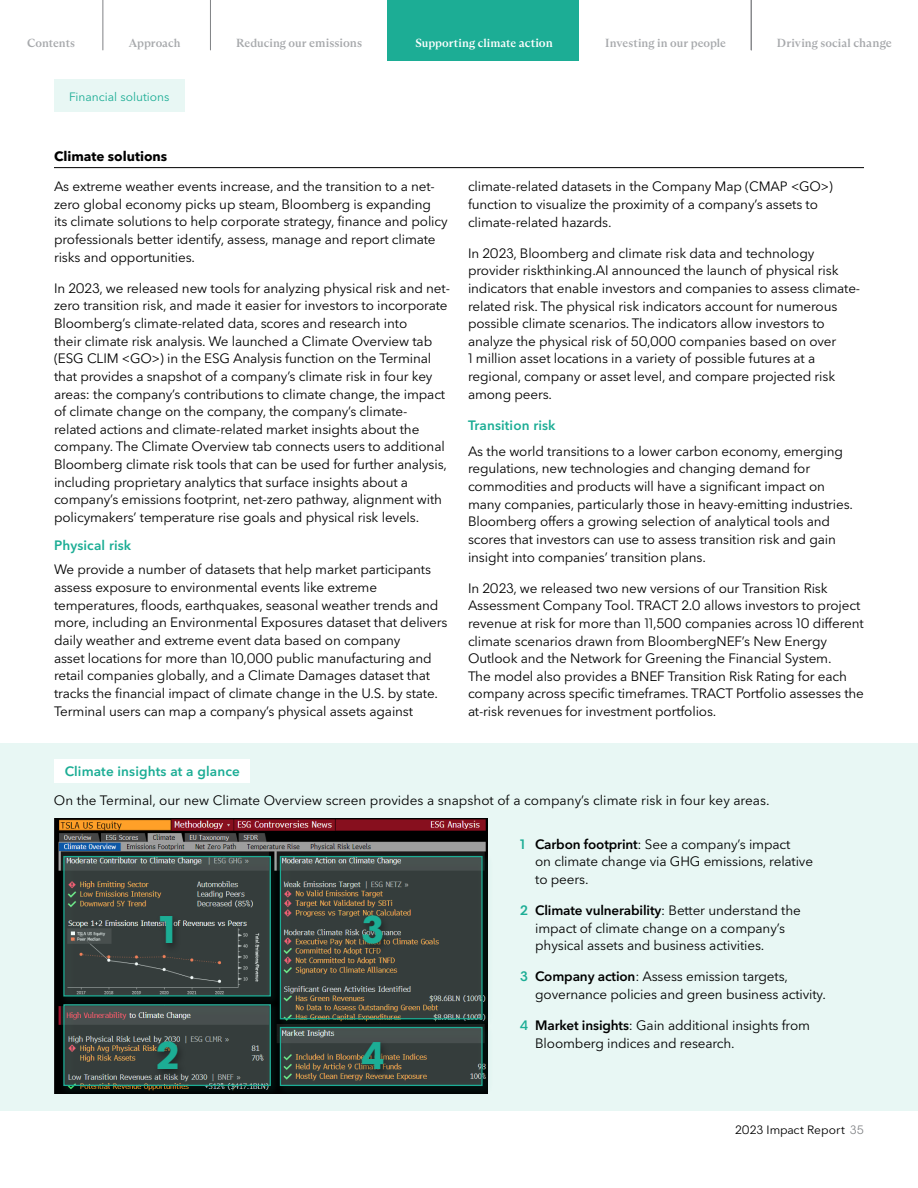
<style>
.page{position:relative;width:918px;height:1188px;background:#fff}
.page>*{position:absolute;margin:0;border:0;box-sizing:border-box;transform-origin:0 0}
.t1{font:700 38.1px "Avenir Next M For BBG";color:#1cad95}
.t2{font:13.5px/17.7px "Avenir Next P For BBG";letter-spacing:-.01em;color:#000}
.t3{font:600 13.5px "Avenir Next P For BBG";letter-spacing:.01em;color:#1cad95}
.t4{font:700 13.5px "Avenir Next P For BBG";color:#000}
.t5{font:12px "Avenir Next P For BBG";color:#000}
.t6{font:12px "Avenir Next P For BBG";color:#1cad95}
.t7{font:500 11.85px "Bloomberg Arizona Text";letter-spacing:.005em;color:#a7a9ac}
.t8{font:500 11.85px "Bloomberg Arizona Text";letter-spacing:.005em;color:#fff}
.s1{font-size:12.3px}
.s2{font-weight:600;color:#1cad95}
.s3{font-weight:600}
.s4{color:#808285}
</style>
<div class="page">
<div style="left:387px;top:0;width:191px;height:62px;background:#1cad95"></div>
<hr style="left:103px;top:0;width:1px;height:50px;background:#808285">
<hr style="left:210px;top:0;width:1px;height:50px;background:#808285">
<hr style="left:751px;top:0;width:1px;height:50px;background:#808285">
<div style="left:54px;top:80px;width:131px;height:32px;background:#e8f7f4"></div>
<hr style="left:54px;top:167px;width:810px;height:1px;background:#000">
<div style="left:0;top:743px;width:918px;height:368px;background:#e8f7f4"></div>
<img style="left:54px;top:819px;width:434px;height:274px">
<div style="left:59px;top:852px;width:222px;height:154px;background:#1cad95;opacity:.33"></div>
<svg style="left:65px;top:858px;width:204px;height:137px;background:#414845"></svg>
<div style="left:63px;top:856px;width:208px;height:141px;border:1px solid #1cad95"></div>
<div style="left:275px;top:852px;width:218px;height:177px;background:#1cad95;opacity:.33"></div>
<svg style="left:282px;top:858px;width:199px;height:159px;background:#464944"></svg>
<div style="left:280px;top:856px;width:203px;height:163px;border:1px solid #1cad95"></div>
<div style="left:59px;top:1000px;width:222px;height:96px;background:#1cad95;opacity:.33"></div>
<svg style="left:65px;top:1006px;width:204px;height:78px;background:#454b48"></svg>
<div style="left:63px;top:1004px;width:208px;height:82px;border:1px solid #1cad95"></div>
<div style="left:275px;top:1023px;width:218px;height:73px;background:#1cad95;opacity:.33"></div>
<svg style="left:282px;top:1029px;width:199px;height:55px;background:#464b45"></svg>
<div style="left:280px;top:1027px;width:203px;height:59px;border:1px solid #1cad95"></div>
<div style="left:154px;top:913px;width:27px;height:41px;background:#000;opacity:.41"></div>
<div style="left:358px;top:912px;width:33px;height:43px;background:#000;opacity:.41"></div>
<div style="left:152px;top:1038px;width:34px;height:42px;background:#000;opacity:.41"></div>
<div style="left:357px;top:1039px;width:36px;height:41px;background:#000;opacity:.41"></div>
<div style="left:54px;top:759px;width:196px;height:24px;background:#fff"></div>
<p class="t7" style="left:27px;top:36px;width:50px">Contents</p>
<p class="t7" style="left:129px;top:36px;width:53px">Approach</p>
<p class="t7" style="left:236px;top:37px;width:127px">Reducing our <span class="s1">emissions</span></p>
<p class="t8" style="left:415px;top:37px;width:139px">Supporting climate <span class="s1">action</span></p>
<p class="t7" style="left:605px;top:36px;width:122px">Investing in our people</p>
<p class="t7" style="left:777px;top:37px;width:116px">Driving social <span class="s1">change</span></p>
<p class="t6" style="left:69px;top:89px;width:102px">Financial solutions</p>
<p class="t4" style="left:54px;top:148px;width:115px">Climate solutions</p>
<p class="t2" style="left:54px;top:178px;width:395px">As extreme weather events increase, and the transition to a net&shy;zero global economy picks up steam, Bloomberg is expanding its climate solutions to help corporate strategy, finance and policy professionals better identify, assess, manage and report climate risks and opportunities.</p>
<p class="t2" style="left:54px;top:279px;width:398px">In 2023, we released new tools for analyzing physical risk and net&shy;zero transition risk, and made it easier for investors to incorporate Bloomberg’s climate-related data, scores and research into<br>their climate risk analysis. We launched a Climate Overview tab (ESG CLIM &lt;GO&gt;) in the ESG Analysis function on the Terminal that provides a snapshot of a company’s climate risk in four key areas: the company’s contributions to climate change, the impact of climate change on the company, the company’s climate&shy;related actions and climate-related market insights about the company. The Climate Overview tab connects users to additional Bloomberg climate risk tools that can be used for further analysis, including proprietary analytics that surface insights about a company’s emissions footprint, net-zero pathway, alignment with policymakers’ temperature rise goals and physical risk levels.</p>
<p class="t3" style="left:54px;top:537px;width:79px">Physical risk</p>
<p class="t2" style="left:54px;top:561px;width:395px">We provide a number of datasets that help market participants assess exposure to environmental events like extreme temperatures, floods, earthquakes, seasonal weather trends and more, including an Environmental Exposures dataset that delivers daily weather and extreme event data based on company<br>asset locations for more than 10,000 public manufacturing and retail companies globally, and a Climate Damages dataset that tracks the financial impact of climate change in the U.S. by state.<br>Terminal users can map a company’s physical assets against</p>
<p class="t2" style="left:468px;top:178px;width:366px">climate-related datasets in the Company Map (CMAP &lt;GO&gt;) function to visualize the proximity of a company’s assets to climate-related hazards.</p>
<p class="t2" style="left:468px;top:244px;width:394px">In 2023, Bloomberg and climate risk data and technology provider riskthinking.AI announced the launch of physical risk indicators that enable investors and companies to assess climate&shy;related risk. The physical risk indicators account for numerous possible climate scenarios. The indicators allow investors to analyze the physical risk of 50,000 companies based on over<br>1 million asset locations in a variety of possible futures at a regional, company or asset level, and compare projected risk among peers.</p>
<p class="t3" style="left:468px;top:417px;width:89px">Transition risk</p>
<p class="t2" style="left:468px;top:442px;width:387px">As the world transitions to a lower carbon economy, emerging regulations, new technologies and changing demand for commodities and products will have a significant impact on many companies, particularly those in heavy-emitting industries.<br>Bloomberg offers a growing selection of analytical tools and scores that investors can use to assess transition risk and gain insight into companies’ transition plans.</p>
<p class="t2" style="left:468px;top:579px;width:397px">In 2023, we released two new versions of our Transition Risk Assessment Company Tool. TRACT 2.0 allows investors to project revenue at risk for more than 11,500 companies across 10 different climate scenarios drawn from BloombergNEF’s New Energy Outlook and the Network for Greening the Financial System.<br>The model also provides a BNEF Transition Risk Rating for each company across specific timeframes. TRACT Portfolio assesses the at-risk revenues for investment portfolios.</p>
<p class="t3" style="left:65px;top:763px;width:177px">Climate insights at a glance</p>
<p class="t2" style="left:54px;top:792px;width:717px">On the Terminal, our new Climate Overview screen provides a snapshot of a company’s climate risk in four key areas.</p>
<h1 class="t1" style="left:156px;top:907px;width:25px">1</h1>
<h1 class="t1" style="left:361px;top:907px;width:25px">3</h1>
<h1 class="t1" style="left:156px;top:1032px;width:25px">2</h1>
<h1 class="t1" style="left:361px;top:1032px;width:25px">4</h1>
<p class="t2" style="left:535px;top:835px;width:279px;text-indent:-15px"><span class="s2">1</span> <span class="s3">Carbon footprint</span>: See a company’s impact<br>on climate change via GHG emissions, relative to peers.</p>
<p class="t2" style="left:535px;top:902px;width:267px;text-indent:-15px"><span class="s2">2</span> <span class="s3">Climate vulnerability</span>: Better understand the impact of climate change on a company’s physical assets and business activities.</p>
<p class="t2" style="left:535px;top:968px;width:292px;text-indent:-15px"><span class="s2">3</span> <span class="s3">Company action</span>: Assess emission targets, governance policies and green business activity.</p>
<p class="t2" style="left:535px;top:1017px;width:276px;text-indent:-15px"><span class="s2">4</span> <span class="s3">Market insights</span>: Gain additional insights from<br>Bloomberg indices and research.</p>
<p class="t5" style="left:735px;top:1123px;width:130px">2023 Impact Report <span class="s4">35</span></p>
</div>
